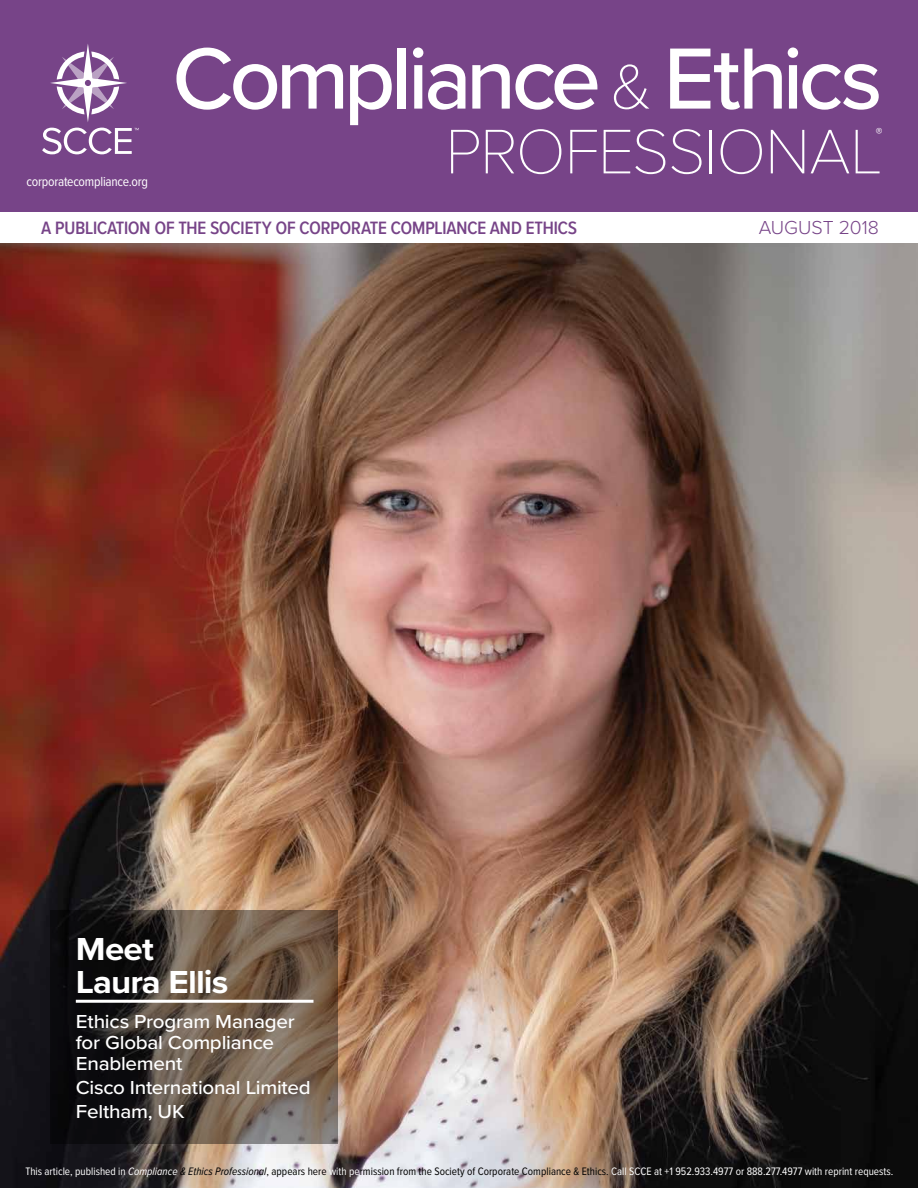
<style>
.page{position:relative;width:918px;height:1188px;background:#fff}
.page>*{position:absolute;margin:0;border:0;box-sizing:border-box;transform-origin:0 0}
.t1{font:500 90px "Proxima Nova";letter-spacing:-.05em;color:#fff}
.t2{font:100 65.25px "Proxima Nova T";letter-spacing:-.02em;color:#fff}
.t3{font:700 33px/33px "Proxima Nova";letter-spacing:-.025em;color:#fff;scale:1.06 1}
.t4{font:500 22.5px "Proxima Nova Cond";letter-spacing:-.03em;color:#748}
.t5{font:500 19.5px/21px "Proxima Nova";letter-spacing:-.015em;color:#fff;scale:1.06 1}
.t6{font:300 19.5px "Proxima Nova";color:#748}
.t7{font:13.65px "Proxima Nova Cond";letter-spacing:-.015em;color:#fff}
.t8{font:700 13.5px "Proxima Nova";color:#fff}
.t9{font:11.25px "Proxima Nova Cond";color:#fff}
.s1{font-family:"Proxima Nova T";font-weight:100;font-size:65.25px}
.s2{font-style:italic}
.s3{font-style:italic;color:#000}
.s4{color:#000}
</style>
<div class="page">
<img style="left:0;top:243px;width:918px;height:945px">
<svg style="left:50px;top:911px;width:288px;height:233px;background:#4d4239"></svg>
<hr style="left:76px;top:1000px;width:237px;height:3px;background:#fff">
<div style="left:0;top:0;width:918px;height:211px;background:#748"></div>
<svg style="left:50px;top:44px;width:77px;height:78px"></svg>
<svg style="left:42px;top:128px;width:97px;height:26px"></svg>
<p class="t7" style="left:27px;top:171px;width:123px">corporatecompliance.org</p>
<h1 class="t1" style="left:172px;top:11px;width:712px">Compliance <span class="s1">&amp;</span> Ethics</h1>
<h2 class="t2" style="left:445px;top:103px;width:439px">PROFESSIONAL</h2>
<p class="t8" style="left:876px;top:122px;width:8px">®</p>
<h3 class="t4" style="left:41px;top:210px;width:537px">a publication of the society of corporate compliance and ethics</h3>
<h3 class="t6" style="left:759px;top:213px;width:122px">AUGUST 2018</h3>
<h3 class="t3" style="left:76px;top:932px;width:146px">Meet<br>Laura Ellis</h3>
<h3 class="t5" style="left:76px;top:1010px;width:208px">Ethics Program Manager for Global Compliance<br>Enablement</h3>
<h3 class="t5" style="left:76px;top:1074px;width:223px;line-height:24px">Cisco International Limited<br>Feltham, UK</h3>
<p class="t9" style="left:25px;top:1163px;width:870px">This article, published in <span class="s2">Compliance</span> <span class="s3">&amp; Ethics Professional</span><span class="s4">, appears here</span> with pe<span class="s4">rmission from the Society of Corporate Compliance &amp; Ethics.</span> Call SCCE at +1 952.933.4977 or 888.277.4977 with reprint requests.</p>
</div>
